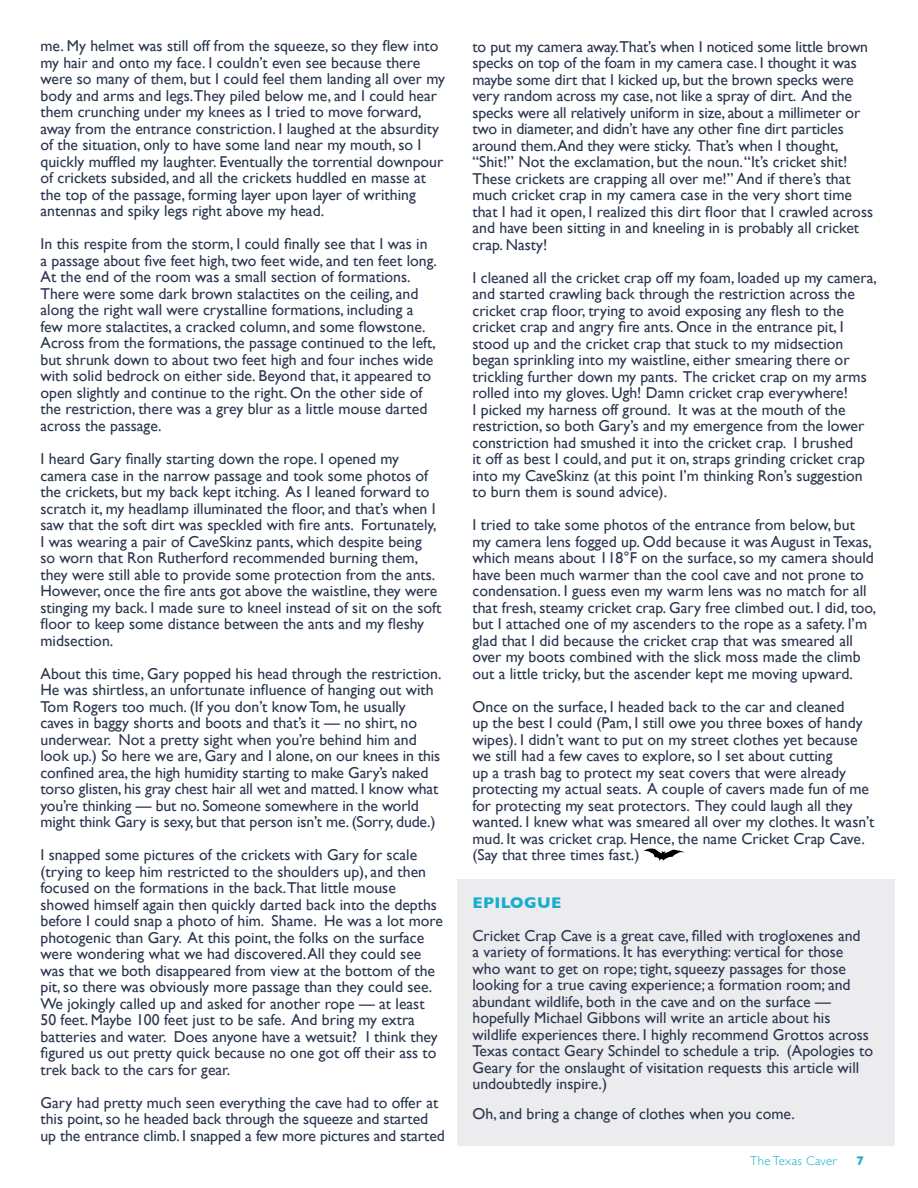
<style>
.page{position:relative;width:918px;height:1188px;background:#fff}
.page>*{position:absolute;margin:0;border:0;box-sizing:border-box;transform-origin:0 0}
.t1{font:15.75px/16.5px "Gill Sans";color:#2b374f}
.t2{font:700 15.75px "Gill Sans";letter-spacing:.025em;color:#18adcf}
.t3{font:300 12.75px "Gill Sans";letter-spacing:.025em;color:#18adcf}
.t4{font:700 12.75px "Gill Sans";color:#18adcf}
</style>
<div class="page">
<div style="left:457px;top:879px;width:437px;height:267px;background:#ececee"></div>
<svg style="left:644px;top:848px;width:41px;height:14px"></svg>
<p class="t1" style="left:40px;top:38px;width:406px">me. My helmet was still off from the squeeze, so they flew into my hair and onto my face. I couldn’t even see because there were so many of them, but I could feel them landing all over my body and arms and legs.They piled below me, and I could hear them crunching under my knees as I tried to move forward, away from the entrance constriction. I laughed at the absurdity of the situation, only to have some land near my mouth, so I quickly muffled my laughter. Eventually the torrential downpour of crickets subsided, and all the crickets huddled en masse at the top of the passage, forming layer upon layer of writhing antennas and spiky legs right above my head.</p>
<p class="t1" style="left:40px;top:236px;width:398px">In this respite from the storm, I could finally see that I was in a passage about five feet high, two feet wide, and ten feet long.<br>At the end of the room was a small section of formations.<br>There were some dark brown stalactites on the ceiling, and along the right wall were crystalline formations, including a few more stalactites, a cracked column, and some flowstone.<br>Across from the formations, the passage continued to the left, but shrunk down to about two feet high and four inches wide with solid bedrock on either side. Beyond that, it appeared to open slightly and continue to the right. On the other side of the restriction, there was a grey blur as a little mouse darted across the passage.</p>
<p class="t1" style="left:40px;top:450px;width:402px">I heard Gary finally starting down the rope. I opened my camera case in the narrow passage and took some photos of the crickets, but my back kept itching. As I leaned forward to scratch it, my headlamp illuminated the floor, and that’s when I saw that the soft dirt was speckled with fire ants. Fortunately, I was wearing a pair of CaveSkinz pants, which despite being<br>so worn that Ron Rutherford recommended burning them, they were still able to provide some protection from the ants.<br>However, once the fire ants got above the waistline, they were stinging my back. I made sure to kneel instead of sit on the soft floor to keep some distance between the ants and my fleshy midsection.</p>
<p class="t1" style="left:40px;top:665px;width:403px">About this time, Gary popped his head through the restriction.<br>He was shirtless, an unfortunate influence of hanging out with Tom Rogers too much. (If you don’t know Tom, he usually caves in baggy shorts and boots and that’s it — no shirt, no underwear. Not a pretty sight when you’re behind him and look up.) So here we are, Gary and I alone, on our knees in this confined area, the high humidity starting to make Gary’s naked torso glisten, his gray chest hair all wet and matted. I know what you’re thinking — but no. Someone somewhere in the world might think Gary is sexy, but that person isn’t me. (Sorry, dude.)</p>
<p class="t1" style="left:40px;top:846px;width:404px">I snapped some pictures of the crickets with Gary for scale (trying to keep him restricted to the shoulders up), and then focused on the formations in the back.That little mouse showed himself again then quickly darted back into the depths before I could snap a photo of him. Shame. He was a lot more photogenic than Gary. At this point, the folks on the surface were wondering what we had discovered. All they could see was that we both disappeared from view at the bottom of the pit, so there was obviously more passage than they could see.<br>We jokingly called up and asked for another rope — at least 50 feet. Maybe 100 feet just to be safe. And bring my extra batteries and water. Does anyone have a wetsuit? I think they figured us out pretty quick because no one got off their ass to trek back to the cars for gear.</p>
<p class="t1" style="left:40px;top:1094px;width:406px">Gary had pretty much seen everything the cave had to offer at this point, so he headed back through the squeeze and started up the entrance climb. I snapped a few more pictures and started</p>
<p class="t1" style="left:473px;top:38px;width:402px">to put my camera away.That’s when I noticed some little brown specks on top of the foam in my camera case. I thought it was maybe some dirt that I kicked up, but the brown specks were very random across my case, not like a spray of dirt. And the specks were all relatively uniform in size, about a millimeter or two in diameter, and didn’t have any other fine dirt particles around them.And they were sticky. That’s when I thought, “Shit!” Not the exclamation, but the noun. “It’s cricket shit!<br>These crickets are crapping all over me!” And if there’s that much cricket crap in my camera case in the very short time that I had it open, I realized this dirt floor that I crawled across and have been sitting in and kneeling in is probably all cricket crap. Nasty!</p>
<p class="t1" style="left:473px;top:269px;width:406px">I cleaned all the cricket crap off my foam, loaded up my camera, and started crawling back through the restriction across the cricket crap floor, trying to avoid exposing any flesh to the cricket crap and angry fire ants. Once in the entrance pit, I stood up and the cricket crap that stuck to my midsection began sprinkling into my waistline, either smearing there or trickling further down my pants. The cricket crap on my arms rolled into my gloves. Ugh! Damn cricket crap everywhere!<br>I picked my harness off ground. It was at the mouth of the restriction, so both Gary’s and my emergence from the lower constriction had smushed it into the cricket crap. I brushed<br>it off as best I could, and put it on, straps grinding cricket crap into my CaveSkinz (at this point I’m thinking Ron’s suggestion to burn them is sound advice).</p>
<p class="t1" style="left:473px;top:517px;width:405px">I tried to take some photos of the entrance from below, but my camera lens fogged up. Odd because it was August in Texas, which means about 118°F on the surface, so my camera should have been much warmer than the cool cave and not prone to condensation. I guess even my warm lens was no match for all that fresh, steamy cricket crap. Gary free climbed out. I did, too, but I attached one of my ascenders to the rope as a safety. I’m glad that I did because the cricket crap that was smeared all over my boots combined with the slick moss made the climb out a little tricky, but the ascender kept me moving upward.</p>
<p class="t1" style="left:473px;top:698px;width:403px">Once on the surface, I headed back to the car and cleaned<br>up the best I could (Pam, I still owe you three boxes of handy wipes). I didn’t want to put on my street clothes yet because we still had a few caves to explore, so I set about cutting<br>up a trash bag to protect my seat covers that were already protecting my actual seats. A couple of cavers made fun of me for protecting my seat protectors. They could laugh all they wanted. I knew what was smeared all over my clothes. It wasn’t mud. It was cricket crap. Hence, the name Cricket Crap Cave. (Say that three times fast.)</p>
<p class="t2" style="left:472px;top:890px;width:10px">EPI</p>
<p class="t2" style="left:501px;top:890px;width:62px">LOGUE</p>
<p class="t1" style="left:472px;top:927px;width:402px">Cricket Crap Cave is a great cave, filled with trogloxenes and<br>a variety of formations. It has everything: vertical for those who want to get on rope; tight, squeezy passages for those looking for a true caving experience; a formation room; and abundant wildlife, both in the cave and on the surface — hopefully Michael Gibbons will write an article about his wildlife experiences there. I highly recommend Grottos across Texas contact Geary Schindel to schedule a trip. (Apologies to Geary for the onslaught of visitation requests this article will undoubtedly inspire.)</p>
<p class="t1" style="left:472px;top:1106px;width:324px">Oh, and bring a change of clothes when you come.</p>
<p class="t3" style="left:750px;top:1151px;width:89px">The Texas Caver</p>
<p class="t4" style="left:856px;top:1151px;width:9px">7</p>
</div>
